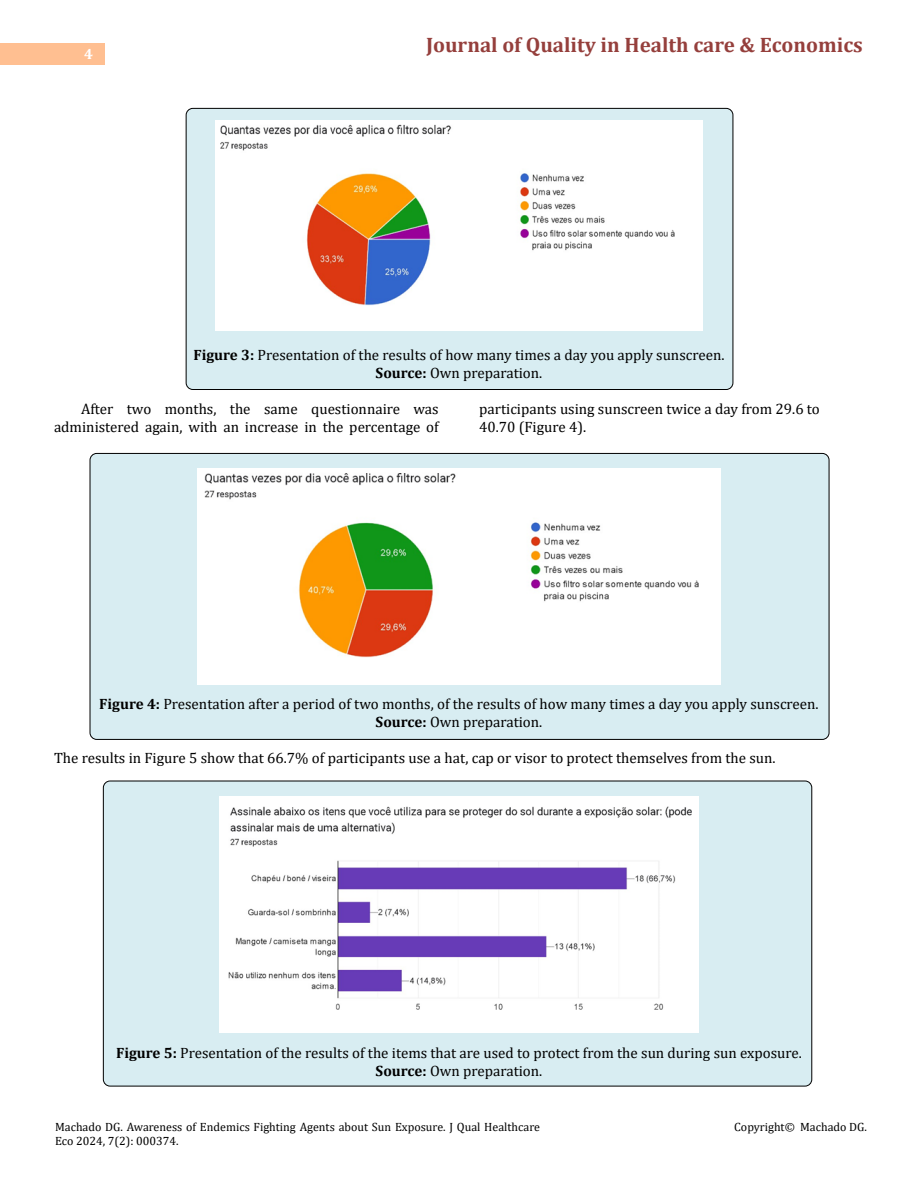
<style>
.page{position:relative;width:918px;height:1188px;background:#fff}
.page>*{position:absolute;margin:0;border:0;box-sizing:border-box;transform-origin:0 0}
.t1{font:700 21px "Cambria";color:#953f3c}
.t2{font:15px/18px "Cambria";color:#000;text-align:center}
.t3{font:700 15px "Cambria";color:#fff}
.t4{font:12px/14.4px "Cambria";color:#000}
.s1{font-weight:700}
</style>
<div class="page">
<div style="left:0;top:43px;width:105px;height:21px;background:#ffbf91"></div>
<div style="left:186px;top:108px;width:547px;height:282px;background:#d8edf2;border-radius:7px"></div>
<div style="left:186px;top:108px;width:547px;height:282px;border:1px solid #000;border-radius:7px"></div>
<div style="left:90px;top:453px;width:739px;height:286px;background:#d8edf2;border-radius:7px"></div>
<div style="left:103px;top:781px;width:709px;height:305px;background:#d8edf2;border-radius:7px"></div>
<img style="left:215px;top:120px;width:488px;height:210px">
<img style="left:197px;top:468px;width:524px;height:216px">
<img style="left:219px;top:796px;width:480px;height:236px">
<p class="t3" style="left:84px;top:44px;width:10px">4</p>
<h1 class="t1" style="left:426px;top:30px;width:438px">Journal of Quality in Health care &amp; Economics</h1>
<p class="t2" style="left:194px;top:346px;width:532px"><span class="s1">Figure 3:</span> Presentation of the results of how many times a day you apply sunscreen.<br><span class="s1">Source:</span> Own preparation.</p>
<p class="t2" style="left:54px;top:400px;width:386px;text-align:right">After two months, the same questionnaire was administered again, with an increase in the percentage of</p>
<p class="t2" style="left:479px;top:400px;width:342px;text-align:left">participants using sunscreen twice a day from 29.6 to<br>40.70 (Figure 4).</p>
<p class="t2" style="left:99px;top:695px;width:721px"><span class="s1">Figure 4:</span> Presentation after a period of two months, of the results of how many times a day you apply sunscreen.<br><span class="s1">Source:</span> Own preparation.</p>
<p class="t2" style="left:54px;top:749px;width:723px">The results in Figure 5 show that 66.7% of participants use a hat, cap or visor to protect themselves from the sun.</p>
<p class="t2" style="left:116px;top:1044px;width:687px"><span class="s1">Figure 5:</span> Presentation of the results of the items that are used to protect from the sun during sun exposure.<br><span class="s1">Source:</span> Own preparation.</p>
<p class="t4" style="left:55px;top:1120px;width:486px">Machado DG. Awareness of Endemics Fighting Agents about Sun Exposure. J Qual Healthcare<br>Eco 2024, 7(2): 000374.</p>
<p class="t4" style="left:734px;top:1120px;width:134px">Copyright© Machado DG.</p>
</div>
